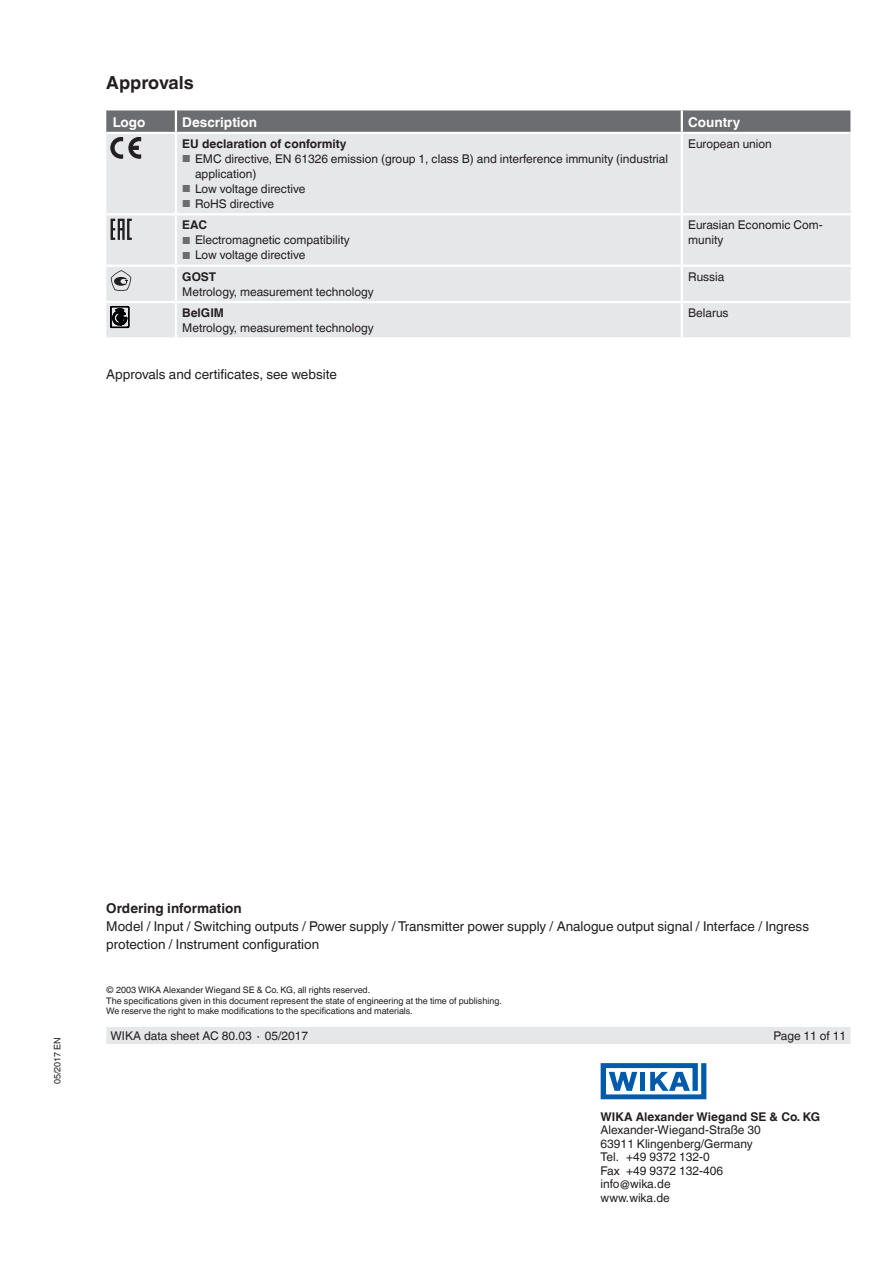
<style>
.page{position:relative;width:893px;height:1263px;background:#fff}
.page>*{position:absolute;margin:0;border:0;box-sizing:border-box;transform-origin:0 0}
.t1{font:700 18px "Helvetica World";color:#231f20}
.t2{font:13.5px/18px "Helvetica World";color:#231f20}
.t3{font:700 13.5px "Helvetica World";color:#fff}
.t4{font:700 13.5px "Helvetica World";color:#231f20}
.t5{font:12px/13.5px "Helvetica World";color:#231f20}
.t6{font:700 12px "Helvetica World";color:#231f20}
.t7{font:9px/10.5px "Helvetica World";color:#231f20}
.s1{font-size:10.2px;color:#6c6d70}
</style>
<div class="page">
<div style="left:106px;top:1027px;width:744px;height:17px;background:#e6e7e9"></div>
<svg style="left:601px;top:1063px;width:105px;height:36px"></svg>
<div style="left:106px;top:158px;width:744px;height:179px;background:#e6e7e9"></div>
<hr style="left:176px;top:213px;width:506px;height:2px;background:#fff">
<hr style="left:176px;top:265px;width:506px;height:2px;background:#fff">
<hr style="left:175px;top:303px;width:2px;height:34px;background:#fff">
<hr style="left:681px;top:303px;width:2px;height:34px;background:#fff">
<hr style="left:106px;top:301px;width:70px;height:2px;background:#fff">
<hr style="left:176px;top:301px;width:506px;height:2px;background:#fff">
<hr style="left:682px;top:301px;width:168px;height:2px;background:#fff">
<hr style="left:106px;top:213px;width:70px;height:2px;background:#fff">
<hr style="left:682px;top:213px;width:168px;height:2px;background:#fff">
<hr style="left:682px;top:265px;width:168px;height:2px;background:#fff">
<hr style="left:106px;top:265px;width:70px;height:2px;background:#fff">
<hr style="left:681px;top:134px;width:2px;height:79px;background:#fff">
<hr style="left:175px;top:134px;width:2px;height:79px;background:#fff">
<hr style="left:681px;top:215px;width:2px;height:50px;background:#fff">
<hr style="left:681px;top:267px;width:2px;height:34px;background:#fff">
<hr style="left:175px;top:215px;width:2px;height:50px;background:#fff">
<hr style="left:175px;top:267px;width:2px;height:34px;background:#fff">
<svg style="left:106px;top:110px;width:744px;height:48px;background:#b0b1b3"></svg>
<svg style="left:111px;top:219px;width:21px;height:21px"></svg>
<svg style="left:111px;top:270px;width:20px;height:21px"></svg>
<svg style="left:111px;top:306px;width:18px;height:22px"></svg>
<h1 class="t1" style="left:106px;top:73px;width:89px">Approvals</h1>
<p class="t3" style="left:113px;top:114px;width:34px">Logo</p>
<p class="t3" style="left:182px;top:114px;width:76px">Description</p>
<p class="t3" style="left:688px;top:114px;width:54px">Country</p>
<p class="t6" style="left:182px;top:137px;width:166px">EU declaration of conformity</p>
<p class="t5" style="left:195px;top:151px;width:474px;line-height:15px;text-indent:-13px"><span class="s1">■</span> EMC directive, EN 61326 emission (group 1, class B) and interference immunity (industrial application)</p>
<p class="t5" style="left:182px;top:182px;width:125px"><span class="s1">■</span> Low voltage directive</p>
<p class="t5" style="left:182px;top:197px;width:93px"><span class="s1">■</span> RoHS directive</p>
<p class="t5" style="left:688px;top:137px;width:85px">European union</p>
<p class="t6" style="left:182px;top:218px;width:26px">EAC</p>
<p class="t5" style="left:182px;top:233px;width:169px"><span class="s1">■</span> Electromagnetic compatibility</p>
<p class="t5" style="left:182px;top:248px;width:125px"><span class="s1">■</span> Low voltage directive</p>
<p class="t5" style="left:688px;top:218px;width:136px;line-height:15px">Eurasian Economic Com&shy;munity</p>
<p class="t6" style="left:182px;top:269px;width:35px">GOST</p>
<p class="t5" style="left:182px;top:285px;width:193px">Metrology, measurement technology</p>
<p class="t5" style="left:688px;top:270px;width:38px">Russia</p>
<p class="t6" style="left:182px;top:306px;width:43px">BelGIM</p>
<p class="t5" style="left:182px;top:321px;width:193px">Metrology, measurement technology</p>
<p class="t5" style="left:688px;top:306px;width:42px">Belarus</p>
<p class="t2" style="left:106px;top:365px;width:232px">Approvals and certificates, see website</p>
<p class="t7" style="left:52px;top:1084px;width:49px;rotate:-90deg">05/2017 EN</p>
<p class="t4" style="left:106px;top:901px;width:137px">Ordering information</p>
<p class="t2" style="left:106px;top:918px;width:704px">Model / Input / Switching outputs / Power supply / Transmitter power supply / Analogue output signal / Interface / Ingress protection / Instrument configuration</p>
<p class="t7" style="left:106px;top:985px;width:397px">© 2003 WIKA Alexander Wiegand SE &amp; Co. KG, all rights reserved.<br>The specifications given in this document represent the state of engineering at the time of publishing.<br>We reserve the right to make modifications to the specifications and materials.</p>
<p class="t5" style="left:111px;top:1029px;width:199px">WIKA data sheet AC 80.03 ∙ 05/2017</p>
<p class="t5" style="left:773px;top:1029px;width:74px">Page 11 of 11</p>
<p class="t6" style="left:601px;top:1109px;width:221px">WIKA Alexander Wiegand SE &amp; Co. KG</p>
<p class="t5" style="left:601px;top:1123px;width:162px">Alexander-Wiegand-Straße 30<br>63911 Klingenberg/Germany<br>Tel. +49 9372 132-0<br>Fax +49 9372 132-406 info@wika.de<br>www.wika.de</p>
</div>
